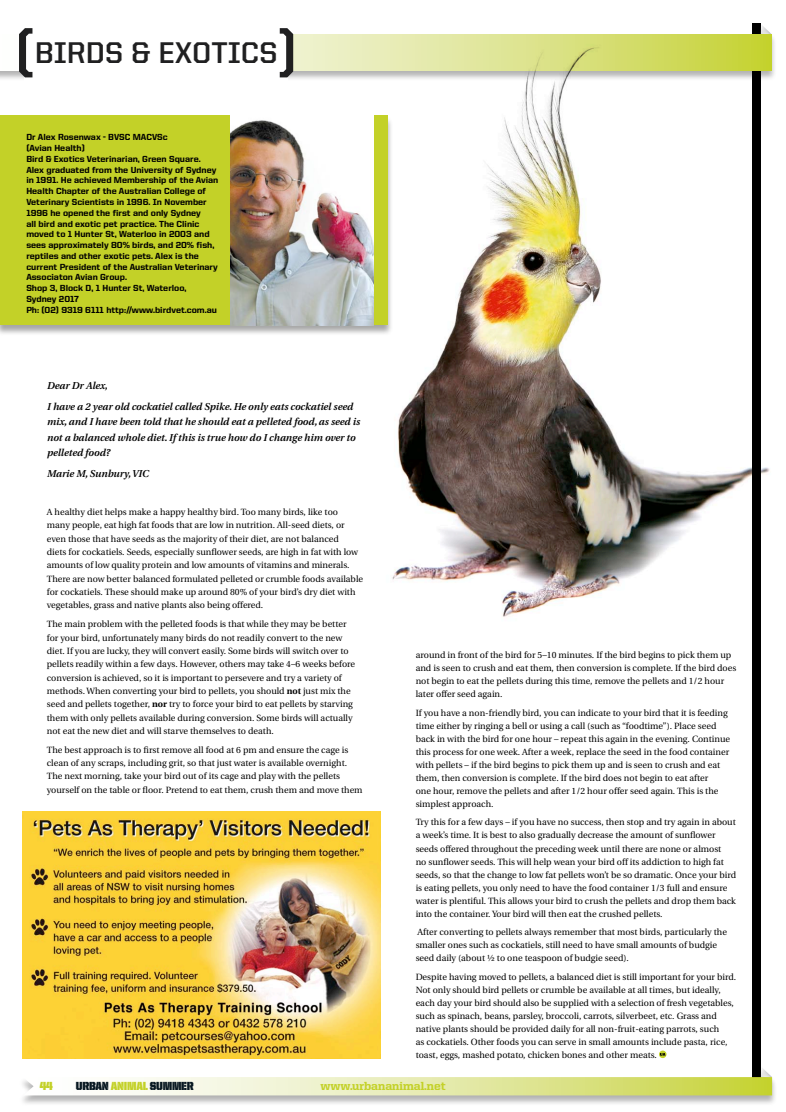
<style>
.page{position:relative;width:786px;height:1112px;background:#fff}
.page>*{position:absolute;margin:0;border:0;box-sizing:border-box;transform-origin:0 0}
.t1{font:700 30px "United Sans Reg";color:#202021}
.t2{font:800 11.8px "United Serif Reg";color:#c3d128}
.t3{font:11.8px "United Sans Semi Cond Stencil";letter-spacing:-.02em;color:#081821}
.t4{font:11.8px "United Sans Semi Cond Stencil";color:#c3d128}
.t5{font:italic 600 10px/15.3px "Utopia";color:#000}
.t6{font:9px/13px "Utopia";color:#000}
.t7{font:800 8.8px/10.8px "United Sans Reg";color:#000}
.s1{font-size:60px}
.s2{font-weight:700}
.s3{color:#c3d128}
</style>
<div class="page">
<div style="left:752px;top:23px;width:8px;height:1071px;background:#000"></div>
<div style="left:754px;top:25px;width:21px;height:20px;background:#000;opacity:.3"></div>
<svg style="left:760px;top:23px;width:11px;height:7px"></svg>
<div style="left:19px;top:1076px;width:758px;height:30px;background:#000;opacity:.3"></div>
<svg style="left:23px;top:1065px;width:748px;height:30px"></svg>
<div style="left:0;top:34px;width:777px;height:48px;background:#000;opacity:.3"></div>
<svg style="left:0;top:34px;width:372px;height:36px"></svg>
<div style="left:0;top:116px;width:393px;height:220px;background:#000;opacity:.35"></div>
<div style="left:0;top:116px;width:387px;height:209px;background:#c3d128"></div>
<img style="left:230px;top:116px;width:142px;height:209px">
<div style="left:25px;top:35px;width:263px;height:46px;background:#fff"></div>
<svg style="left:658px;top:1050px;width:8px;height:7px"></svg>
<svg style="left:659px;top:1052px;width:6px;height:3px"></svg>
<img style="left:23px;top:811px;width:357px;height:246px">
<img style="left:372px;top:30px;width:405px;height:604px">
<h1 class="t1" style="left:15px;top:36px;width:284px"><span class="s1">(</span>BIRDS &amp; EXOTICS<span class="s1">)</span></h1>
<p class="t7" style="left:26px;top:132px;width:193px">Dr Alex Rosenwax - BVSC MACVSc<br>(Avian Health)<br>Bird &amp; Exotics Veterinarian, Green Square.<br>Alex graduated from the University of Sydney in 1991. He achieved Membership of the Avian Health Chapter of the Australian College of Veterinary Scientists in 1996. In November 1996 he opened the first and only Sydney<br>all bird and exotic pet practice. The Clinic moved to 1 Hunter St, Waterloo in 2003 and sees approximately 80% birds, and 20% fish, reptiles and other exotic pets. Alex is the current President of the Australian Veterinary Associaton Avian Group.<br>Shop 3, Block D, 1 Hunter St, Waterloo, Sydney 2017<br>Ph: (02) 9319 6111 http://www.birdvet.com.au</p>
<p class="t5" style="left:47px;top:375px;width:307px;line-height:21px">Dear Dr Alex,<br>I have a 2 year old cockatiel called Spike. He only eats cockatiel seed</p>
<p class="t5" style="left:47px;top:414px;width:314px">mix, and I have been told that he should eat a pelleted food, as seed is not a balanced whole diet. If this is true how do I change him over to pelleted food?</p>
<p class="t5" style="left:47px;top:466px;width:103px">Marie M, Sunbury, VIC</p>
<p class="t6" style="left:47px;top:505px;width:318px;line-height:13.3px">A healthy diet helps make a happy healthy bird. Too many birds, like too many people, eat high fat foods that are low in nutrition. All-seed diets, or even those that have seeds as the majority of their diet, are not balanced<br>diets for cockatiels. Seeds, especially sunflower seeds, are high in fat with low amounts of low quality protein and low amounts of vitamins and minerals.<br>There are now better balanced formulated pelleted or crumble foods available for cockatiels. These should make up around 80% of your bird’s dry diet with vegetables, grass and native plants also being offered.</p>
<p class="t6" style="left:47px;top:617px;width:310px;line-height:13.3px">The main problem with the pelleted foods is that while they may be better for your bird, unfortunately many birds do not readily convert to the new diet. If you are lucky, they will convert easily. Some birds will switch over to pellets readily within a few days. However, others may take 4–6 weeks before conversion is achieved, so it is important to persevere and try a variety of methods. When converting your bird to pellets, you should <span class="s2">not</span> just mix the seed and pellets together, <span class="s2">nor</span> try to force your bird to eat pellets by starving them with only pellets available during conversion. Some birds will actually not eat the new diet and will starve themselves to death.</p>
<p class="t6" style="left:47px;top:743px;width:317px;line-height:13.3px">The best approach is to first remove all food at 6 pm and ensure the cage is clean of any scraps, including grit, so that just water is available overnight.<br>The next morning, take your bird out of its cage and play with the pellets yourself on the table or floor. Pretend to eat them, crush them and move them</p>
<p class="t6" style="left:415px;top:648px;width:322px">around in front of the bird for 5–10 minutes. If the bird begins to pick them up and is seen to crush and eat them, then conversion is complete. If the bird does not begin to eat the pellets during this time, remove the pellets and 1/2 hour later offer seed again.</p>
<p class="t6" style="left:415px;top:706px;width:316px">If you have a non-friendly bird, you can indicate to your bird that it is feeding time either by ringing a bell or using a call (such as “foodtime”). Place seed back in with the bird for one hour – repeat this again in the evening. Continue this process for one week. After a week, replace the seed in the food container with pellets – if the bird begins to pick them up and is seen to crush and eat them, then conversion is complete. If the bird does not begin to eat after<br>one hour, remove the pellets and after 1/2 hour offer seed again. This is the simplest approach.</p>
<p class="t6" style="left:415px;top:815px;width:322px">Try this for a few days – if you have no success, then stop and try again in about a week’s time. It is best to also gradually decrease the amount of sunflower seeds offered throughout the preceding week until there are none or almost<br>no sunflower seeds. This will help wean your bird off its addiction to high fat seeds, so that the change to low fat pellets won’t be so dramatic. Once your bird is eating pellets, you only need to have the food container 1/3 full and ensure water is plentiful. This allows your bird to crush the pellets and drop them back into the container. Your bird will then eat the crushed pellets.</p>
<p class="t6" style="left:415px;top:925px;width:313px">After converting to pellets always remember that most birds, particularly the smaller ones such as cockatiels, still need to have small amounts of budgie seed daily (about ½ to one teaspoon of budgie seed).</p>
<p class="t6" style="left:415px;top:970px;width:322px">Despite having moved to pellets, a balanced diet is still important for your bird.<br>Not only should bird pellets or crumble be available at all times, but ideally, each day your bird should also be supplied with a selection of fresh vegetables, such as spinach, beans, parsley, broccoli, carrots, silverbeet, etc. Grass and native plants should be provided daily for all non-fruit-eating parrots, such<br>as cockatiels. Other foods you can serve in small amounts include pasta, rice, toast, eggs, mashed potato, chicken bones and other meats.</p>
<h2 class="t4" style="left:40px;top:1079px;width:15px">44</h2>
<h2 class="t3" style="left:76px;top:1079px;width:119px">URBAN <span class="s3">ANIMAL</span> SUMMER</h2>
<h2 class="t2" style="left:320px;top:1078px;width:126px">www.urbananimal.net</h2>
</div>
